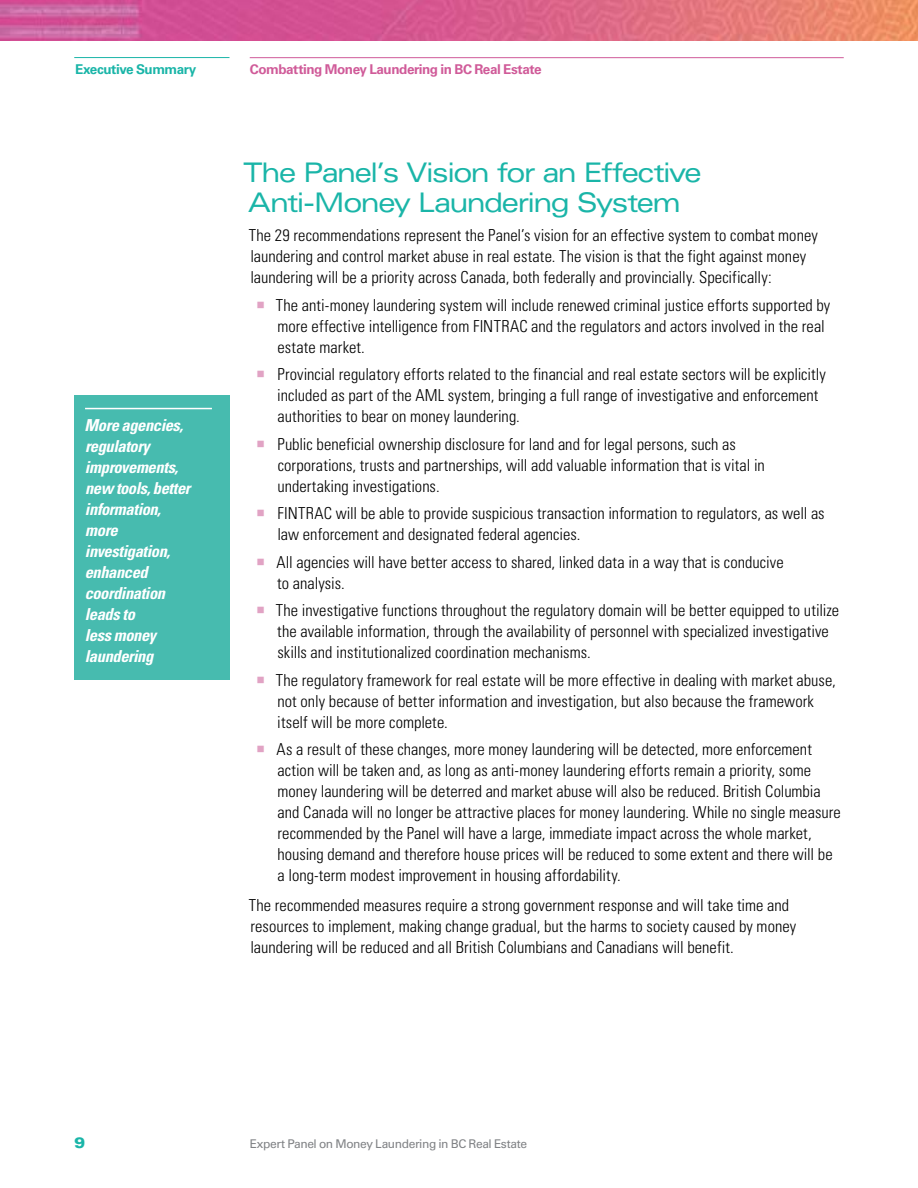
<style>
.page{position:relative;width:918px;height:1188px;background:#fff}
.page>*{position:absolute;margin:0;border:0;box-sizing:border-box;transform-origin:0 0}
.t1{font:expanded 27px/30px "Univers LT Std";letter-spacing:-.06em;color:#1ab5a8;scale:.95 1}
.Text_-_Main{font:300 condensed 16.5px/21px "Univers LT Std";color:#000}
.Text_-_Callouts{font:italic 700 condensed 16.5px/21px "Univers LT Std";letter-spacing:-.025em;color:#fff}
.t2{font:900 expanded 15px "Univers LT Std";color:#1ab5a8}
.t3{font:700 13.5px "Univers LT Std";letter-spacing:-.035em;color:#d05b99}
.t4{font:700 13.5px "Univers LT Std";letter-spacing:-.035em;color:#1ab5a8}
.t5{font:12px "Univers LT Std";letter-spacing:-.035em;color:#808285}
.s1{color:#e1a3c4}
</style>
<div class="page">
<img style="left:0;top:0;width:918px;height:40px">
<hr style="left:74px;top:57px;width:156px;height:1px;background:#1ab5a8">
<hr style="left:250px;top:57px;width:594px;height:1px;background:#d05b99">
<div style="left:74px;top:395px;width:156px;height:285px;background:#47bbaf"></div>
<hr style="left:85px;top:408px;width:127px;height:1px;background:#fff">
<p class="t4" style="left:75px;top:61px;width:123px">Executive Summary</p>
<p class="t3" style="left:250px;top:62px;width:294px">Combatting Money Laundering in BC Real Estate</p>
<p class="Text_-_Callouts" style="left:85px;top:415px;width:107px">More agencies, regulatory improvements, new tools, better information, more investigation, enhanced coordination leads to<br>less money laundering</p>
<h2 class="t1" style="left:244px;top:157px;width:484px">The Panel’s Vision for an Effective<br>Anti-Money Laundering System</h2>
<p class="Text_-_Main" style="left:249px;top:225px;width:570px">The 29 recommendations represent the Panel’s vision for an effective system to combat money laundering and control market abuse in real estate. The vision is that the fight against money laundering will be a priority across Canada, both federally and provincially. Specifically:</p>
<p class="Text_-_Main" style="left:278px;top:294px;width:554px;text-indent:-21px"><span class="s1">○</span> The anti-money laundering system will include renewed criminal justice efforts supported by more effective intelligence from FINTRAC and the regulators and actors involved in the real estate market.</p>
<p class="Text_-_Main" style="left:277px;top:364px;width:550px;text-indent:-21px"><span class="s1">○</span> Provincial regulatory efforts related to the financial and real estate sectors will be explicitly included as part of the AML system, bringing a full range of investigative and enforcement authorities to bear on money laundering.</p>
<p class="Text_-_Main" style="left:277px;top:433px;width:489px;text-indent:-21px"><span class="s1">○</span> Public beneficial ownership disclosure for land and for legal persons, such as corporations, trusts and partnerships, will add valuable information that is vital in undertaking investigations.</p>
<p class="Text_-_Main" style="left:277px;top:503px;width:549px;text-indent:-21px"><span class="s1">○</span> FINTRAC will be able to provide suspicious transaction information to regulators, as well as law enforcement and designated federal agencies.</p>
<p class="Text_-_Main" style="left:277px;top:551px;width:508px;text-indent:-21px"><span class="s1">○</span> All agencies will have better access to shared, linked data in a way that is conducive to analysis.</p>
<p class="Text_-_Main" style="left:277px;top:600px;width:563px;text-indent:-21px"><span class="s1">○</span> The investigative functions throughout the regulatory domain will be better equipped to utilize the available information, through the availability of personnel with specialized investigative skills and institutionalized coordination mechanisms.</p>
<p class="Text_-_Main" style="left:277px;top:669px;width:560px;text-indent:-21px"><span class="s1">○</span> The regulatory framework for real estate will be more effective in dealing with market abuse, not only because of better information and investigation, but also because the framework itself will be more complete.</p>
<p class="Text_-_Main" style="left:277px;top:739px;width:565px;text-indent:-21px"><span class="s1">○</span> As a result of these changes, more money laundering will be detected, more enforcement action will be taken and, as long as anti-money laundering efforts remain a priority, some money laundering will be deterred and market abuse will also be reduced. British Columbia and Canada will no longer be attractive places for money laundering. While no single measure recommended by the Panel will have a large, immediate impact across the whole market, housing demand and therefore house prices will be reduced to some extent and there will be a long-term modest improvement in housing affordability.</p>
<p class="Text_-_Main" style="left:249px;top:894px;width:549px">The recommended measures require a strong government response and will take time and resources to implement, making change gradual, but the harms to society caused by money laundering will be reduced and all British Columbians and Canadians will benefit.</p>
<p class="t2" style="left:74px;top:1133px;width:13px">9</p>
<p class="t5" style="left:250px;top:1136px;width:279px">Expert Panel on Money Laundering in BC Real Estate</p>
</div>
